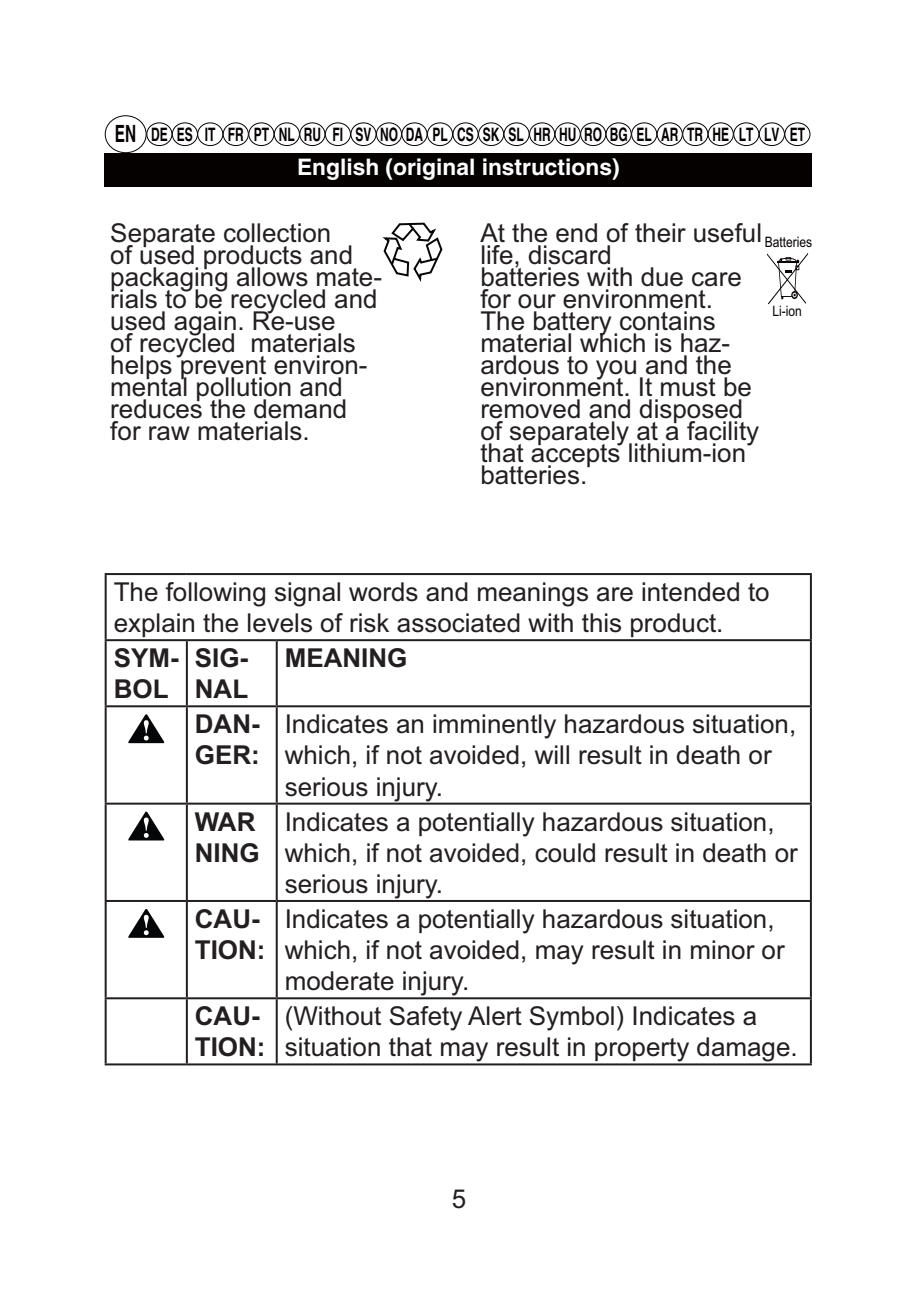
<style>
.page{position:relative;width:918px;height:1298px;background:#fff}
.page>*{position:absolute;margin:0;border:0;box-sizing:border-box;transform-origin:0 0}
.t1{font:26px/22px "Arial";color:#231f20}
.t2{font:700 26px/31.2px "Arial";color:#231f20}
.t3{font:26px "Arial";color:#231f20}
.t4{font:700 22.8px "Helvetica";color:#fff}
.t5{font:700 18.6px "Helvetica";color:#050100;scale:.65 1}
.t6{font:14.4px "Arial";color:#050100;scale:.84 1}
.s1{font-size:23.8px}
</style>
<div class="page">
<div style="left:105px;top:153px;width:707px;height:33px;background:#050100"></div>
<div style="left:105px;top:115px;width:42px;height:38px;border:1px solid #050100;border-radius:50%"></div>
<div style="left:146px;top:122px;width:26px;height:24px;border:1px solid #050100;border-radius:50%"></div>
<div style="left:172px;top:122px;width:26px;height:24px;border:1px solid #050100;border-radius:50%"></div>
<div style="left:197px;top:122px;width:26px;height:24px;border:1px solid #050100;border-radius:50%"></div>
<div style="left:223px;top:122px;width:26px;height:24px;border:1px solid #050100;border-radius:50%"></div>
<div style="left:248px;top:122px;width:26px;height:24px;border:1px solid #050100;border-radius:50%"></div>
<div style="left:274px;top:122px;width:26px;height:24px;border:1px solid #050100;border-radius:50%"></div>
<div style="left:299px;top:122px;width:26px;height:24px;border:1px solid #050100;border-radius:50%"></div>
<div style="left:325px;top:122px;width:26px;height:24px;border:1px solid #050100;border-radius:50%"></div>
<div style="left:350px;top:122px;width:26px;height:24px;border:1px solid #050100;border-radius:50%"></div>
<div style="left:376px;top:122px;width:26px;height:24px;border:1px solid #050100;border-radius:50%"></div>
<div style="left:401px;top:122px;width:26px;height:24px;border:1px solid #050100;border-radius:50%"></div>
<div style="left:427px;top:122px;width:26px;height:24px;border:1px solid #050100;border-radius:50%"></div>
<div style="left:453px;top:122px;width:26px;height:24px;border:1px solid #050100;border-radius:50%"></div>
<div style="left:478px;top:122px;width:26px;height:24px;border:1px solid #050100;border-radius:50%"></div>
<div style="left:504px;top:122px;width:26px;height:24px;border:1px solid #050100;border-radius:50%"></div>
<div style="left:529px;top:122px;width:26px;height:24px;border:1px solid #050100;border-radius:50%"></div>
<div style="left:555px;top:122px;width:26px;height:24px;border:1px solid #050100;border-radius:50%"></div>
<div style="left:580px;top:122px;width:26px;height:24px;border:1px solid #050100;border-radius:50%"></div>
<div style="left:606px;top:122px;width:26px;height:24px;border:1px solid #050100;border-radius:50%"></div>
<div style="left:631px;top:122px;width:26px;height:24px;border:1px solid #050100;border-radius:50%"></div>
<div style="left:657px;top:122px;width:26px;height:24px;border:1px solid #050100;border-radius:50%"></div>
<div style="left:682px;top:122px;width:26px;height:24px;border:1px solid #050100;border-radius:50%"></div>
<div style="left:708px;top:122px;width:26px;height:24px;border:1px solid #050100;border-radius:50%"></div>
<div style="left:733px;top:122px;width:26px;height:24px;border:1px solid #050100;border-radius:50%"></div>
<div style="left:759px;top:122px;width:26px;height:24px;border:1px solid #050100;border-radius:50%"></div>
<div style="left:784px;top:122px;width:26px;height:24px;border:1px solid #050100;border-radius:50%"></div>
<hr style="left:105px;top:573px;width:82px;height:2px;background:#231f20">
<hr style="left:105px;top:575px;width:2px;height:64px;background:#231f20">
<hr style="left:187px;top:573px;width:625px;height:2px;background:#231f20">
<hr style="left:810px;top:575px;width:2px;height:64px;background:#231f20">
<hr style="left:105px;top:639px;width:82px;height:2px;background:#231f20">
<hr style="left:105px;top:641px;width:2px;height:64px;background:#231f20">
<hr style="left:187px;top:639px;width:90px;height:2px;background:#231f20">
<hr style="left:186px;top:641px;width:2px;height:64px;background:#231f20">
<hr style="left:277px;top:639px;width:535px;height:2px;background:#231f20">
<hr style="left:276px;top:641px;width:2px;height:64px;background:#231f20">
<hr style="left:810px;top:641px;width:2px;height:64px;background:#231f20">
<hr style="left:105px;top:705px;width:82px;height:2px;background:#231f20">
<hr style="left:105px;top:707px;width:2px;height:96px;background:#231f20">
<hr style="left:187px;top:705px;width:90px;height:2px;background:#231f20">
<hr style="left:186px;top:707px;width:2px;height:96px;background:#231f20">
<hr style="left:277px;top:705px;width:535px;height:2px;background:#231f20">
<hr style="left:276px;top:707px;width:2px;height:96px;background:#231f20">
<hr style="left:810px;top:707px;width:2px;height:96px;background:#231f20">
<hr style="left:105px;top:803px;width:82px;height:2px;background:#231f20">
<hr style="left:105px;top:805px;width:2px;height:95px;background:#231f20">
<hr style="left:187px;top:803px;width:90px;height:2px;background:#231f20">
<hr style="left:186px;top:805px;width:2px;height:95px;background:#231f20">
<hr style="left:277px;top:803px;width:535px;height:2px;background:#231f20">
<hr style="left:276px;top:805px;width:2px;height:95px;background:#231f20">
<hr style="left:810px;top:805px;width:2px;height:95px;background:#231f20">
<hr style="left:105px;top:900px;width:82px;height:2px;background:#231f20">
<hr style="left:105px;top:902px;width:2px;height:95px;background:#231f20">
<hr style="left:187px;top:900px;width:90px;height:2px;background:#231f20">
<hr style="left:186px;top:902px;width:2px;height:95px;background:#231f20">
<hr style="left:277px;top:900px;width:535px;height:2px;background:#231f20">
<hr style="left:276px;top:902px;width:2px;height:95px;background:#231f20">
<hr style="left:810px;top:902px;width:2px;height:95px;background:#231f20">
<hr style="left:105px;top:997px;width:82px;height:2px;background:#231f20">
<hr style="left:105px;top:999px;width:2px;height:64px;background:#231f20">
<hr style="left:187px;top:997px;width:90px;height:2px;background:#231f20">
<hr style="left:186px;top:999px;width:2px;height:64px;background:#231f20">
<hr style="left:277px;top:997px;width:535px;height:2px;background:#231f20">
<hr style="left:276px;top:999px;width:2px;height:64px;background:#231f20">
<hr style="left:810px;top:999px;width:2px;height:64px;background:#231f20">
<hr style="left:105px;top:1063px;width:82px;height:2px;background:#231f20">
<hr style="left:187px;top:1063px;width:625px;height:2px;background:#231f20">
<svg style="left:128px;top:714px;width:36px;height:29px"></svg>
<svg style="left:128px;top:812px;width:36px;height:28px"></svg>
<svg style="left:128px;top:909px;width:36px;height:29px"></svg>
<svg style="left:767px;top:253px;width:41px;height:51px"></svg>
<svg style="left:382px;top:222px;width:61px;height:60px"></svg>
<p class="t5" style="left:115px;top:128px;width:1063px"><span class="s1">EN</span> DE ES IT FR PT NL RU FI SV NO DA PL CS SK SL HR HU RO BG EL AR TR HE LT LV ET</p>
<p class="t4" style="left:297px;top:159px;width:324px">English (original instructions)</p>
<p class="t1" style="left:110px;top:224px;width:273px">Separate collection<br>of used products and packaging allows mate&shy;rials to be recycled and used again. Re-use<br>of recycled materials helps prevent environ&shy;mental pollution and reduces the demand for raw materials.</p>
<p class="t1" style="left:480px;top:224px;width:283px">At the end of their useful life, discard<br>batteries with due care for our environment.<br>The battery contains material which is haz&shy;ardous to you and the environment. It must be removed and disposed of separately at a facility that accepts lithium-ion batteries.</p>
<p class="t6" style="left:765px;top:237px;width:58px">Batteries</p>
<p class="t6" style="left:773px;top:305px;width:37px">Li-ion</p>
<p class="t1" style="left:114px;top:579px;width:658px;line-height:31.2px">The following signal words and meanings are intended to explain the levels of risk associated with this product.</p>
<p class="t2" style="left:114px;top:645px;width:67px">SYM-<br>BOL</p>
<p class="t2" style="left:195px;top:645px;width:55px">SIG-<br>NAL</p>
<p class="t2" style="left:285px;top:645px;width:124px">MEANING</p>
<p class="t2" style="left:195px;top:711px;width:67px">DAN-<br>GER:</p>
<p class="t1" style="left:285px;top:711px;width:513px;line-height:31.2px">Indicates an imminently hazardous situation, which, if not avoided, will result in death or serious injury.</p>
<p class="t2" style="left:195px;top:808px;width:66px">WAR<br>NING</p>
<p class="t1" style="left:285px;top:808px;width:515px;line-height:31.2px">Indicates a potentially hazardous situation, which, if not avoided, could result in death or serious injury.</p>
<p class="t2" style="left:195px;top:906px;width:72px">CAU-<br>TION:</p>
<p class="t1" style="left:285px;top:906px;width:501px;line-height:31.2px">Indicates a potentially hazardous situation, which, if not avoided, may result in minor or moderate injury.</p>
<p class="t2" style="left:195px;top:1003px;width:72px">CAU-<br>TION:</p>
<p class="t1" style="left:285px;top:1003px;width:515px;line-height:31.2px">(Without Safety Alert Symbol) Indicates a situation that may result in property damage.</p>
<p class="t3" style="left:452px;top:1184px;width:16px">5</p>
</div>
